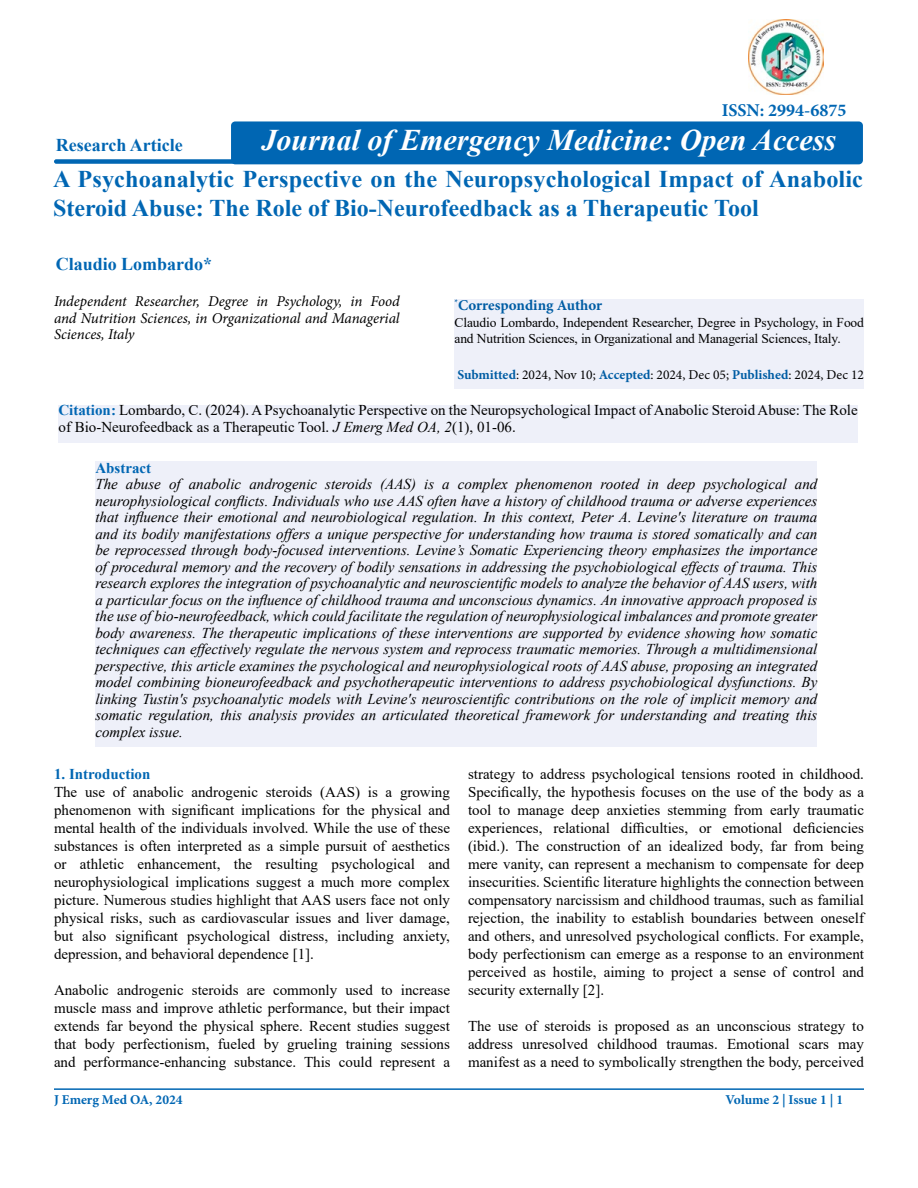
<style>
.page{position:relative;width:918px;height:1188px;background:#fff}
.page>*{position:absolute;margin:0;border:0;box-sizing:border-box;transform-origin:0 0}
.t1{font:italic 700 30px "Times New Roman";color:#fff}
.t2{font:700 24px/28.8px "Times New Roman";letter-spacing:.005em;color:#0066b3}
.t3{font:700 18px "Times New Roman";color:#0066b3}
.t4{font:700 18px "Minion Pro";color:#0066b3}
.t5{font:15px/18px "Times New Roman";color:#000;text-align:justify}
.t6{font:italic 15px/16.5px "Times New Roman";color:#000;text-align:justify}
.t7{font:italic 15px/16.5px "Minion Pro";letter-spacing:-.005em;color:#000;text-align:justify}
.t8{font:700 15px "Times New Roman";color:#0066b3}
.t9{font:700 15px "Minion Pro";color:#005da4}
.t10{font:13.5px/16.5px "Times New Roman";letter-spacing:-.01em;color:#000}
.t11{font:13.5px "Minion Pro";color:#000}
.t12{font:700 13.5px "Minion Pro";color:#0066b3}
.s1{font-weight:700;color:#005da4}
.s2{font-weight:700;color:#0066b3}
.s3{font-style:italic}
</style>
<div class="page">
<div style="left:58px;top:405px;width:800px;height:38px;background:#eef0f9"></div>
<div style="left:54px;top:159px;width:523px;height:5px;background:#0066b3;border-radius:2px"></div>
<hr style="left:54px;top:1088px;width:810px;height:2px;background:#0066b3">
<div style="left:455px;top:299px;width:409px;height:89px;background:#eef0f9"></div>
<div style="left:95px;top:462px;width:722px;height:285px;background:#eef0f9"></div>
<img style="left:749px;top:20px;width:75px;height:75px">
<div style="left:231px;top:121px;width:632px;height:43px;background:#0066b3;border-radius:4px"></div>
<p class="t3" style="left:56px;top:132px;width:129px">Research Article</p>
<p class="t4" style="left:722px;top:97px;width:126px">ISSN: 2994-6875</p>
<h1 class="t1" style="left:262px;top:119px;width:576px">Journal of Emergency Medicine: Open Access</h1>
<h2 class="t2" style="left:53px;top:164px;width:812px">A Psychoanalytic Perspective on the Neuropsychological Impact of Anabolic<br>Steroid Abuse: The Role of Bio-Neurofeedback as a Therapeutic Tool</h2>
<p class="t3" style="left:56px;top:251px;width:158px">Claudio Lombardo*</p>
<p class="t7" style="left:54px;top:293px;width:347px">Independent Researcher, Degree in Psychology, in Food and Nutrition Sciences, in Organizational and Managerial Sciences, Italy</p>
<p class="t9" style="left:455px;top:295px;width:149px"><sup>*</sup>Corresponding Author</p>
<p class="t10" style="left:455px;top:314px;width:411px">Claudio Lombardo, Independent Researcher, Degree in Psychology, in Food and Nutrition Sciences, in Organizational and Managerial Sciences, Italy.</p>
<p class="t11" style="left:457px;top:366px;width:408px"><span class="s1">Submitted</span>: 2024, Nov 10; <span class="s1">Accepted</span>: 2024, Dec 05; <span class="s1">Published</span>: 2024, Dec 12</p>
<p class="t5" style="left:58px;top:402px;width:801px;line-height:16.5px"><span class="s2">Citation:</span> Lombardo, C. (2024). A Psychoanalytic Perspective on the Neuropsychological Impact of Anabolic Steroid Abuse: The Role of Bio-Neurofeedback as a Therapeutic Tool. <span class="s3">J Emerg Med OA, 2</span>(1), 01-06.</p>
<p class="t8" style="left:95px;top:457px;width:57px">Abstract</p>
<p class="t6" style="left:95px;top:475px;width:723px">The abuse of anabolic androgenic steroids (AAS) is a complex phenomenon rooted in deep psychological and neurophysiological conflicts. Individuals who use AAS often have a history of childhood trauma or adverse experiences that influence their emotional and neurobiological regulation. In this context, Peter A. Levine's literature on trauma and its bodily manifestations offers a unique perspective for understanding how trauma is stored somatically and can be reprocessed through body-focused interventions. Levine’s Somatic Experiencing theory emphasizes the importance of procedural memory and the recovery of bodily sensations in addressing the psychobiological effects of trauma. This research explores the integration of psychoanalytic and neuroscientific models to analyze the behavior of AAS users, with a particular focus on the influence of childhood trauma and unconscious dynamics. An innovative approach proposed is the use of bio-neurofeedback, which could facilitate the regulation of neurophysiological imbalances and promote greater body awareness. The therapeutic implications of these interventions are supported by evidence showing how somatic techniques can effectively regulate the nervous system and reprocess traumatic memories. Through a multidimensional perspective, this article examines the psychological and neurophysiological roots of AAS abuse, proposing an integrated model combining bioneurofeedback and psychotherapeutic interventions to address psychobiological dysfunctions. By linking Tustin's psychoanalytic models with Levine's neuroscientific contributions on the role of implicit memory and somatic regulation, this analysis provides an articulated theoretical framework for understanding and treating this complex issue.</p>
<p class="t8" style="left:54px;top:763px;width:98px">1. Introduction</p>
<p class="t5" style="left:54px;top:782px;width:398px">The use of anabolic androgenic steroids (AAS) is a growing phenomenon with significant implications for the physical and mental health of the individuals involved. While the use of these substances is often interpreted as a simple pursuit of aesthetics or athletic enhancement, the resulting psychological and neurophysiological implications suggest a much more complex picture. Numerous studies highlight that AAS users face not only physical risks, such as cardiovascular issues and liver damage, but also significant psychological distress, including anxiety, depression, and behavioral dependence [1].</p>
<p class="t5" style="left:54px;top:980px;width:398px">Anabolic androgenic steroids are commonly used to increase muscle mass and improve athletic performance, but their impact extends far beyond the physical sphere. Recent studies suggest that body perfectionism, fueled by grueling training sessions and performance-enhancing substance. This could represent a</p>
<p class="t5" style="left:468px;top:765px;width:398px">strategy to address psychological tensions rooted in childhood.<br>Specifically, the hypothesis focuses on the use of the body as a tool to manage deep anxieties stemming from early traumatic experiences, relational difficulties, or emotional deficiencies (ibid.). The construction of an idealized body, far from being mere vanity, can represent a mechanism to compensate for deep insecurities. Scientific literature highlights the connection between compensatory narcissism and childhood traumas, such as familial rejection, the inability to establish boundaries between oneself and others, and unresolved psychological conflicts. For example, body perfectionism can emerge as a response to an environment perceived as hostile, aiming to project a sense of control and security externally [2].</p>
<p class="t5" style="left:468px;top:1017px;width:398px">The use of steroids is proposed as an unconscious strategy to address unresolved childhood traumas. Emotional scars may manifest as a need to symbolically strengthen the body, perceived</p>
<p class="t12" style="left:54px;top:1090px;width:130px">J Emerg Med OA, 2024</p>
<p class="t12" style="left:726px;top:1090px;width:119px">Volume 2 | Issue 1 | 1</p>
</div>
